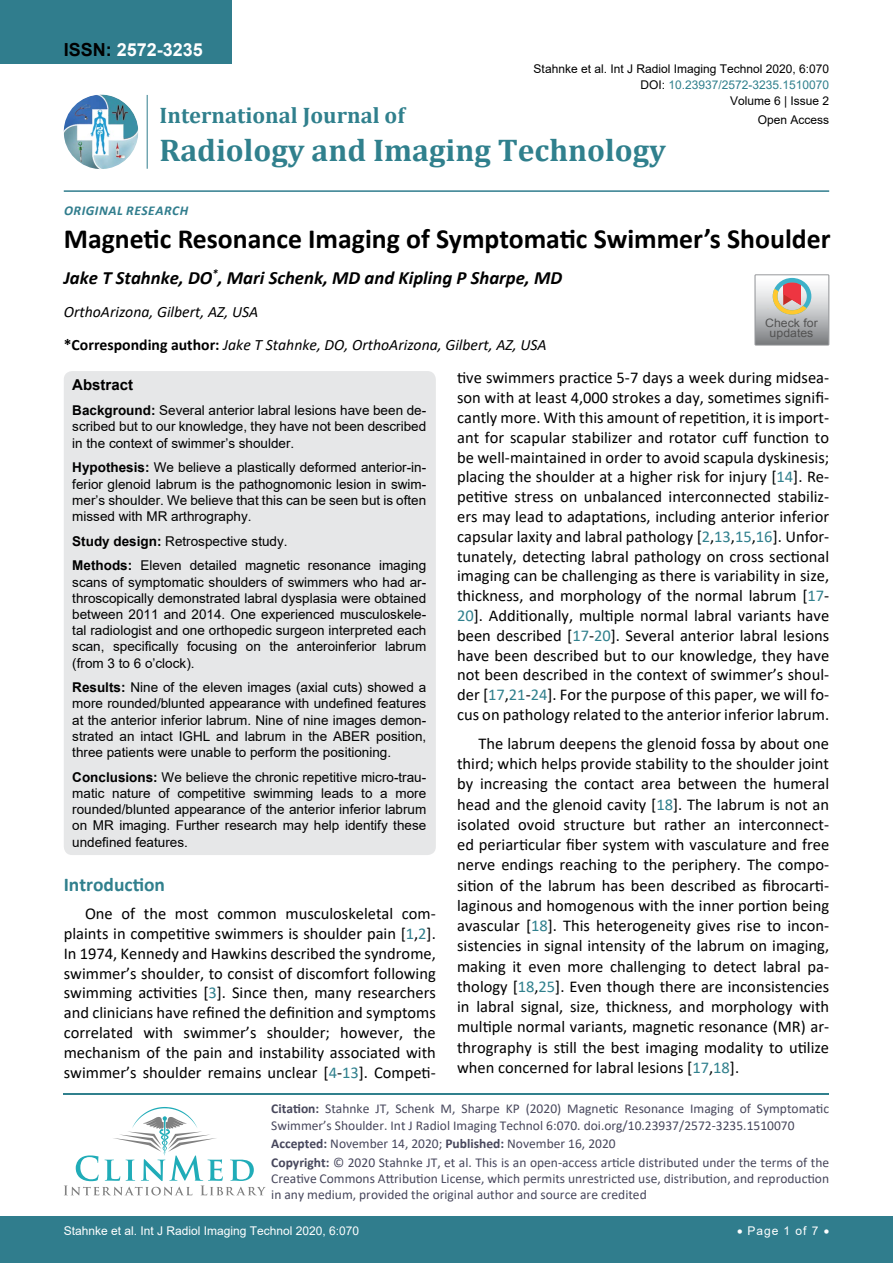
<style>
.page{position:relative;width:893px;height:1263px;background:#fff}
.page>*{position:absolute;margin:0;border:0;box-sizing:border-box;transform-origin:0 0}
.t1{font:700 31.5px "Cambria";color:#30808d}
.t2{font:700 27.75px "Calibri";color:#000}
.t3{font:700 22.5px "Cambria";color:#30808d}
.t4{font:700 19.5px "Calibri";color:#30808d}
.t5{font:italic 700 18.75px "Calibri";color:#000}
.t6{font:700 18px "Arial";color:#fff}
.t7{font:16.5px/19.8px "Calibri";color:#000;text-align:justify}
.t8{font:italic 15.75px/33px "Calibri";color:#000}
.t9{font:700 15px "Arial";color:#000}
.t10{font:13.5px/16.2px "Arial";color:#000;text-align:justify}
.t11{font:13.5px/16.2px "Calibri";color:#47475c}
.t12{font:italic 700 13.5px "Calibri";letter-spacing:.04em;color:#307d8d}
.t13{font:12px "Arial";color:#000}
.t14{font:12px "Arial";color:#fff}
.t15{font:12px "Arial";color:#30808d}
.t16{font:11.7px/10.1px "Arial";color:#535353;text-align:center;scale:1.06 1}
.s1{color:#000}
.s2{font-weight:700;font-style:normal}
.s3{font-weight:700}
.s4{color:#30808d}
</style>
<div class="page">
<div style="left:0;top:1217px;width:893px;height:46px;background:#307d8d"></div>
<div style="left:0;top:0;width:231px;height:64px;background:#307d8d"></div>
<img style="left:64px;top:95px;width:74px;height:74px;border-radius:37px">
<hr style="left:147px;top:95px;width:1px;height:74px;background:#307d8d">
<hr style="left:64px;top:190px;width:765px;height:2px;background:#307d8d">
<hr style="left:64px;top:1093px;width:765px;height:2px;background:#30808d">
<svg style="left:64px;top:1107px;width:202px;height:88px"></svg>
<div style="left:64px;top:371px;width:372px;height:484px;background:#e6e7e8;border-radius:9px"></div>
<svg style="left:755px;top:275px;width:74px;height:70px;background:#bdb6b3"></svg>
<p class="t6" style="left:64px;top:37px;width:141px"><span class="s1">ISSN:</span> 2572-3235</p>
<p class="t13" style="left:534px;top:60px;width:297px">Stahnke et al. Int J Radiol Imaging Technol 2020, 6:070</p>
<p class="t13" style="left:730px;top:92px;width:101px">Volume 6 | Issue 2</p>
<p class="t15" style="left:640px;top:76px;width:190px"><span class="s1">DOI:</span> 10.23937/2572-3235.1510070</p>
<h3 class="t3" style="left:160px;top:100px;width:247px">International Journal of</h3>
<h1 class="t1" style="left:160px;top:128px;width:508px">Radiology and Imaging Technology</h1>
<p class="t13" style="left:758px;top:112px;width:73px">Open Access</p>
<p class="t12" style="left:64px;top:201px;width:126px">Original Research</p>
<h2 class="t2" style="left:64px;top:219px;width:768px">Magnetic Resonance Imaging of Symptomatic Swimmer’s Shoulder</h2>
<p class="t5" style="left:64px;top:264px;width:500px">Jake T Stahnke, DO<sup>*</sup>, Mari Schenk, MD and Kipling P Sharpe, MD</p>
<p class="t8" style="left:64px;top:294px;width:484px">OrthoArizona, Gilbert, AZ, USA<br><span class="s2">*Corresponding author:</span> Jake T Stahnke, DO, OrthoArizona, Gilbert, AZ, USA</p>
<p class="t9" style="left:72px;top:375px;width:62px">Abstract</p>
<p class="t10" style="left:72px;top:402px;width:355px"><span class="s3">Background:</span> Several anterior labral lesions have been de&shy;scribed but to our knowledge, they have not been described in the context of swimmer’s shoulder.</p>
<p class="t10" style="left:72px;top:459px;width:355px"><span class="s3">Hypothesis:</span> We believe a plastically deformed anterior-in&shy;ferior glenoid labrum is the pathognomonic lesion in swim&shy;mer’s shoulder. We believe that this can be seen but is often missed with MR arthrography.</p>
<p class="t10" style="left:72px;top:528px;width:355px;line-height:24.8px"><span class="s3">Study design:</span> Retrospective study.<br><span class="s3">Methods:</span> Eleven detailed magnetic resonance imaging</p>
<p class="t10" style="left:72px;top:574px;width:355px">scans of symptomatic shoulders of swimmers who had ar&shy;throscopically demonstrated labral dysplasia were obtained between 2011 and 2014. One experienced musculoskele&shy;tal radiologist and one orthopedic surgeon interpreted each scan, specifically focusing on the anteroinferior labrum (from 3 to 6 o’clock).</p>
<p class="t10" style="left:72px;top:679px;width:355px"><span class="s3">Results:</span> Nine of the eleven images (axial cuts) showed a more rounded/blunted appearance with undefined features at the anterior inferior labrum. Nine of nine images demon&shy;strated an intact IGHL and labrum in the ABER position, three patients were unable to perform the positioning.</p>
<p class="t10" style="left:72px;top:769px;width:356px"><span class="s3">Conclusions:</span> We believe the chronic repetitive micro-trau&shy;matic nature of competitive swimming leads to a more rounded/blunted appearance of the anterior inferior labrum on MR imaging. Further research may help identify these undefined features.</p>
<p class="t16" style="left:765px;top:318px;width:51px">Check for updates</p>
<p class="t7" style="left:457px;top:368px;width:374px">tive swimmers practice 5-7 days a week during midsea&shy;son with at least 4,000 strokes a day, sometimes signifi&shy;cantly more. With this amount of repetition, it is import&shy;ant for scapular stabilizer and rotator cuff function to be well-maintained in order to avoid scapula dyskinesis; placing the shoulder at a higher risk for injury [<span class="s4">14</span>]. Re&shy;petitive stress on unbalanced interconnected stabiliz&shy;ers may lead to adaptations, including anterior inferior capsular laxity and labral pathology [<span class="s4">2</span>,<span class="s4">13</span>,<span class="s4">15</span>,<span class="s4">16</span>]. Unfor&shy;tunately, detecting labral pathology on cross sectional imaging can be challenging as there is variability in size, thickness, and morphology of the normal labrum [<span class="s4">17</span>- <span class="s4">20</span>]. Additionally, multiple normal labral variants have been described [<span class="s4">17</span>-<span class="s4">20</span>]. Several anterior labral lesions have been described but to our knowledge, they have not been described in the context of swimmer’s shoul&shy;der [<span class="s4">17</span>,<span class="s4">21</span>-<span class="s4">24</span>]. For the purpose of this paper, we will fo&shy;cus on pathology related to the anterior inferior labrum.</p>
<p class="t7" style="left:457px;top:733px;width:374px;line-height:20.2px;text-indent:21px">The labrum deepens the glenoid fossa by about one third; which helps provide stability to the shoulder joint by increasing the contact area between the humeral head and the glenoid cavity [<span class="s4">18</span>]. The labrum is not an isolated ovoid structure but rather an interconnect&shy;ed periarticular fiber system with vasculature and free nerve endings reaching to the periphery. The compo&shy;sition of the labrum has been described as fibrocarti&shy;laginous and homogenous with the inner portion being avascular [<span class="s4">18</span>]. This heterogeneity gives rise to incon&shy;sistencies in signal intensity of the labrum on imaging, making it even more challenging to detect labral pa&shy;thology [<span class="s4">18</span>,<span class="s4">25</span>]. Even though there are inconsistencies in labral signal, size, thickness, and morphology with multiple normal variants, magnetic resonance (MR) ar&shy;thrography is still the best imaging modality to utilize when concerned for labral lesions [<span class="s4">17</span>,<span class="s4">18</span>].</p>
<p class="t4" style="left:64px;top:871px;width:103px">Introduction</p>
<p class="t7" style="left:64px;top:903px;width:374px;text-indent:21px">One of the most common musculoskeletal com&shy;plaints in competitive swimmers is shoulder pain [<span class="s4">1</span>,<span class="s4">2</span>].<br>In 1974, Kennedy and Hawkins described the syndrome, swimmer’s shoulder, to consist of discomfort following swimming activities [<span class="s4">3</span>]. Since then, many researchers and clinicians have refined the definition and symptoms correlated with swimmer’s shoulder; however, the mechanism of the pain and instability associated with swimmer’s shoulder remains unclear [<span class="s4">4</span>-<span class="s4">13</span>]. Competi-</p>
<p class="t11" style="left:271px;top:1100px;width:559px"><span class="s3">Citation:</span> Stahnke JT, Schenk M, Sharpe KP (2020) Magnetic Resonance Imaging of Symptomatic<br>Swimmer’s Shoulder. Int J Radiol Imaging Technol 6:070. doi.org/10.23937/2572-3235.1510070</p>
<p class="t11" style="left:271px;top:1134px;width:559px;line-height:18.6px"><span class="s3">Accepted:</span> November 14, 2020; <span class="s3">Published:</span> November 16, 2020<br><span class="s3">Copyright:</span> © 2020 Stahnke JT, et al. This is an open-access article distributed under the terms of the</p>
<p class="t11" style="left:271px;top:1170px;width:559px">Creative Commons Attribution License, which permits unrestricted use, distribution, and reproduction in any medium, provided the original author and source are credited</p>
<p class="t14" style="left:64px;top:1223px;width:297px">Stahnke et al. Int J Radiol Imaging Technol 2020, 6:070</p>
<p class="t14" style="left:737px;top:1223px;width:94px">• Page 1 of 7 •</p>
</div>
